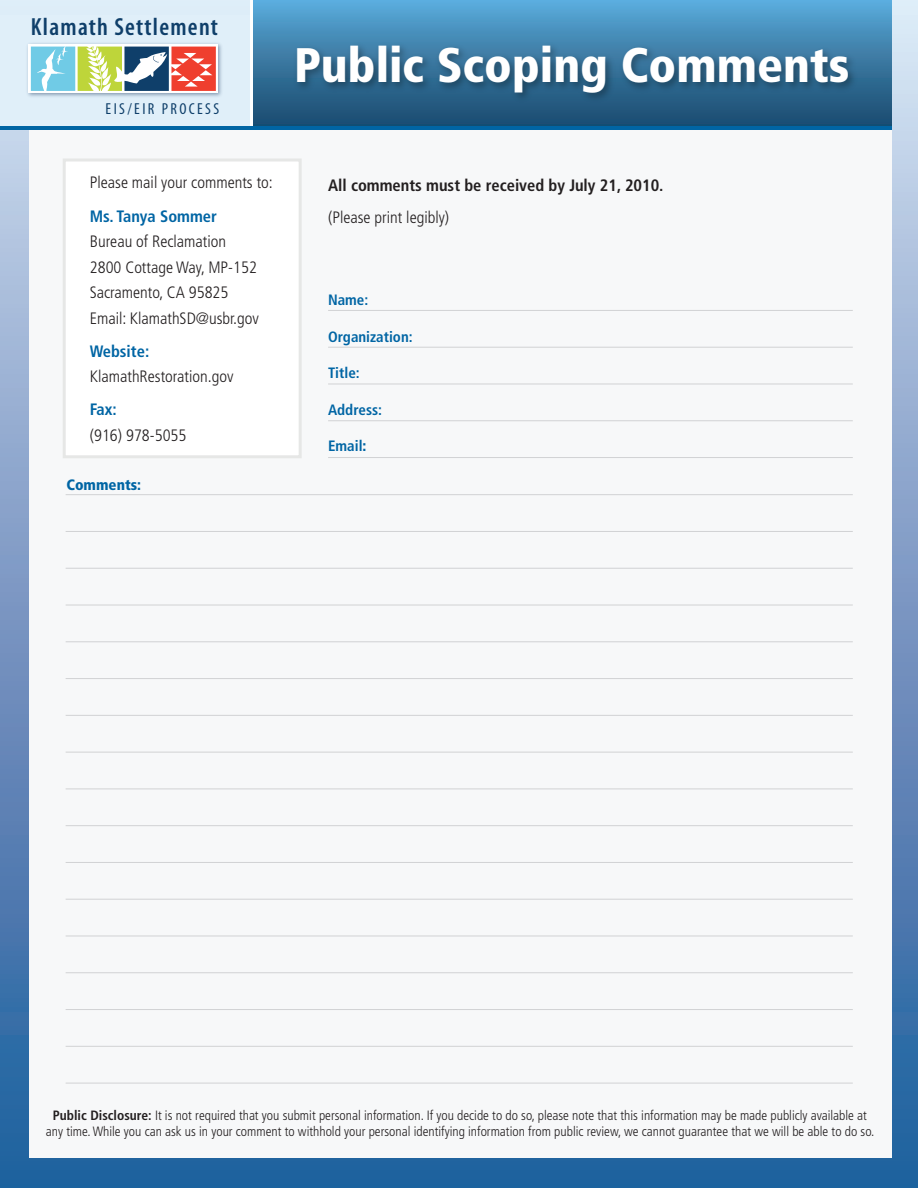
<style>
.page{position:relative;width:918px;height:1188px;background:#fff}
.page>*{position:absolute;margin:0;border:0;box-sizing:border-box;transform-origin:0 0}
.t1{font:900 condensed 48.45px "Frutiger LT Std";color:#fff}
.t2{font:600 condensed 24.9px "Myriad Pro";letter-spacing:.05em;color:#0f3f6a}
.t3{font:300 condensed 16.5px/25.5px "Frutiger LT Std";color:#231f20}
.t4{font:700 condensed 16.5px "Frutiger LT Std";color:#231f20}
.t5{font:condensed 15.9px "Myriad Pro";letter-spacing:.15em;color:#0f3f6a}
.t6{font:700 condensed 15px "Frutiger LT Std";color:#0065a4}
.t7{font:900 condensed 15px "Frutiger LT Std";color:#0065a4}
.t8{font:300 condensed 13.5px/16.2px "Frutiger LT Std";color:#231f20;text-align:center}
.s1{font-weight:700;color:#0065a4}
.s2{font-weight:900}
.s3{font-weight:700}
</style>
<div class="page">
<div style="left:0;top:1px;width:918px;height:1187px;background:linear-gradient(to bottom,#dbe2f3,#1d5899)"></div>
<div style="left:29px;top:16px;width:862px;height:1142px;background:#f7f8f9"></div>
<div style="left:63px;top:159px;width:239px;height:299px;background:#fff;border:3px solid #e6e7e6"></div>
<hr style="left:66px;top:531px;width:787px;height:1px;background:#d1d2d4">
<hr style="left:66px;top:568px;width:787px;height:1px;background:#d1d2d4">
<hr style="left:66px;top:494px;width:787px;height:1px;background:#d1d2d4">
<hr style="left:66px;top:605px;width:787px;height:1px;background:#d1d2d4">
<hr style="left:66px;top:641px;width:787px;height:1px;background:#d1d2d4">
<hr style="left:66px;top:678px;width:787px;height:1px;background:#d1d2d4">
<hr style="left:66px;top:715px;width:787px;height:1px;background:#d1d2d4">
<hr style="left:66px;top:752px;width:787px;height:1px;background:#d1d2d4">
<hr style="left:66px;top:789px;width:787px;height:1px;background:#d1d2d4">
<hr style="left:66px;top:825px;width:787px;height:1px;background:#d1d2d4">
<hr style="left:66px;top:862px;width:787px;height:1px;background:#d1d2d4">
<hr style="left:328px;top:310px;width:525px;height:1px;background:#d1d2d4">
<hr style="left:328px;top:347px;width:525px;height:1px;background:#d1d2d4">
<hr style="left:328px;top:384px;width:525px;height:1px;background:#d1d2d4">
<hr style="left:328px;top:420px;width:525px;height:1px;background:#d1d2d4">
<hr style="left:328px;top:457px;width:525px;height:1px;background:#d1d2d4">
<hr style="left:66px;top:899px;width:787px;height:1px;background:#d1d2d4">
<hr style="left:66px;top:936px;width:787px;height:1px;background:#d1d2d4">
<hr style="left:66px;top:972px;width:787px;height:1px;background:#d1d2d4">
<hr style="left:66px;top:1009px;width:787px;height:1px;background:#d1d2d4">
<hr style="left:66px;top:1046px;width:787px;height:1px;background:#d1d2d4">
<hr style="left:66px;top:1083px;width:787px;height:1px;background:#d1d2d4">
<div style="left:0;top:16px;width:823px;height:111px;background:#e0eff9"></div>
<div style="left:251px;top:0;width:640px;height:128px;background:linear-gradient(to bottom,#5aa9d9,#18486b)"></div>
<img style="left:27px;top:43px;width:195px;height:54px">
<svg style="left:29px;top:44px;width:189px;height:49px"></svg>
<svg style="left:31px;top:47px;width:185px;height:44px;background:#aba695"></svg>
<hr style="left:250px;top:0;width:3px;height:126px;background:#fff">
<img style="left:288px;top:35px;width:575px;height:72px">
<hr style="left:0;top:126px;width:891px;height:3px;background:#0065a4">
<p class="t2" style="left:31px;top:12px;width:189px">Klamath Settlement</p>
<p class="t5" style="left:106px;top:99px;width:115px">EIS/EIR PROCESS</p>
<p class="t3" style="left:90px;top:170px;width:185px">Please mail your comments to:</p>
<p class="t3" style="left:90px;top:203px;width:171px"><span class="s1">Ms. Tanya Sommer<br></span>Bureau of Reclamation<br>2800 Cottage Way, MP-152<br>Sacramento, CA 95825<br>Email: KlamathSD@usbr.gov</p>
<p class="t3" style="left:90px;top:338px;width:145px"><span class="s1">Website:<br></span>KlamathRestoration.gov</p>
<p class="t3" style="left:90px;top:397px;width:98px"><span class="s1">Fax:<br></span>(916) 978-5055</p>
<p class="t7" style="left:66px;top:475px;width:76px">Comments:</p>
<p class="t1" style="left:294px;top:36px;width:557px">Public Scoping Comments</p>
<p class="t4" style="left:328px;top:175px;width:337px">All comments must be received by July 21, 2010.</p>
<p class="t3" style="left:328px;top:204px;width:122px">(Please print legibly)</p>
<p class="t6" style="left:328px;top:291px;width:42px">Name:</p>
<p class="t6" style="left:328px;top:328px;width:86px">Organization:</p>
<p class="t6" style="left:328px;top:364px;width:33px">Title:</p>
<p class="t6" style="left:328px;top:401px;width:56px">Address:</p>
<p class="t6" style="left:328px;top:437px;width:40px">Email<span class="s2">:</span></p>
<p class="t8" style="left:46px;top:1107px;width:830px"><span class="s3">Public Disclosure:</span> It is not required that you submit personal information. If you decide to do so, please note that this information may be made publicly available at any time. While you can ask us in your comment to withhold your personal identifying information from public review, we cannot guarantee that we will be able to do so.</p>
</div>
